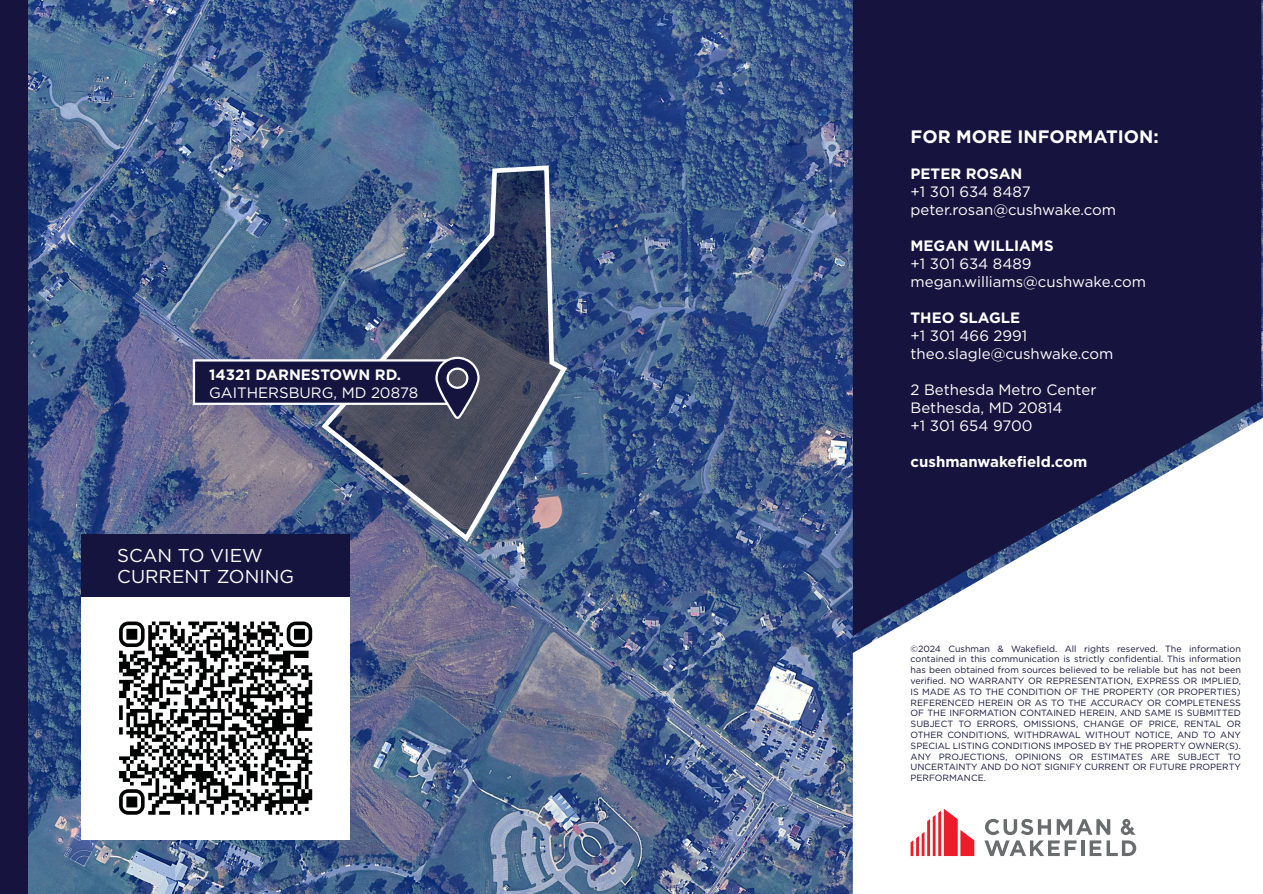
<style>
.page{position:relative;width:1263px;height:894px;background:#fff}
.page>*{position:absolute;margin:0;border:0;box-sizing:border-box;transform-origin:0 0}
.t1{font:18.6px "Gotham";color:#fff}
.t2{font:700 18px "Gotham";color:#fff}
.t3{font:15px/18px "Gotham";color:#fff}
.t4{font:700 15px "Gotham";color:#fff}
.t5{font:9px/10.8px "Gotham";color:#16143e;text-align:justify}
.s1{font-weight:700}
</style>
<div class="page">
<img style="left:27px;top:0;width:1235px;height:893px">
<div style="left:0;top:0;width:27px;height:893px;background:#16143e"></div>
<div style="left:853px;top:0;width:408px;height:417px;background:#16143e"></div>
<svg style="left:853px;top:417px;width:410px;height:476px"></svg>
<svg style="left:910px;top:808px;width:64px;height:47px"></svg>
<hr style="left:1081px;top:840px;width:3px;height:15px;background:#6a6c6d">
<svg style="left:1089px;top:840px;width:47px;height:15px"></svg>
<svg style="left:985px;top:818px;width:125px;height:16px"></svg>
<svg style="left:984px;top:840px;width:92px;height:15px"></svg>
<svg style="left:1120px;top:818px;width:15px;height:16px"></svg>
<svg style="left:81px;top:596px;width:269px;height:243px"></svg>
<div style="left:81px;top:534px;width:269px;height:62px;background:#14143e"></div>
<svg style="left:119px;top:621px;width:193px;height:25px"></svg>
<img style="left:318px;top:163px;width:252px;height:382px">
<div style="left:193px;top:359px;width:255px;height:46px;background:#14143e;border:2px solid #fff"></div>
<svg style="left:434px;top:355px;width:47px;height:65px"></svg>
<p class="t3" style="left:209px;top:365px;width:210px"><span class="s1">14321 DARNESTOWN RD.<br></span>GAITHERSBURG, MD 20878</p>
<p class="t1" style="left:117px;top:543px;width:147px">SCAN TO VIEW</p>
<p class="t1" style="left:117px;top:564px;width:178px">CURRENT ZONING</p>
<p class="t2" style="left:910px;top:124px;width:250px">FOR MORE INFORMATION:</p>
<p class="t3" style="left:910px;top:164px;width:207px"><span class="s1">PETER ROSAN<br></span>+1 301 634 8487 peter.rosan@cushwake.com</p>
<p class="t3" style="left:910px;top:236px;width:237px"><span class="s1">MEGAN WILLIAMS<br></span>+1 301 634 8489 megan.williams@cushwake.com</p>
<p class="t3" style="left:910px;top:308px;width:204px"><span class="s1">THEO SLAGLE<br></span>+1 301 466 2991 theo.slagle@cushwake.com</p>
<p class="t3" style="left:910px;top:380px;width:187px">2 Bethesda Metro Center</p>
<p class="t3" style="left:910px;top:398px;width:154px">Bethesda, MD 20814</p>
<p class="t3" style="left:910px;top:416px;width:123px">+1 301 654 9700</p>
<p class="t4" style="left:910px;top:451px;width:178px">cushmanwakefield.com</p>
<p class="t5" style="left:910px;top:642px;width:332px">©2024 Cushman &amp; Wakefield. All rights reserved. The information contained in this communication is strictly confidential. This information has been obtained from sources believed to be reliable but has not been verified. NO WARRANTY OR REPRESENTATION, EXPRESS OR IMPLIED, IS MADE AS TO THE CONDITION OF THE PROPERTY (OR PROPERTIES)<br>REFERENCED HEREIN OR AS TO THE ACCURACY OR COMPLETENESS OF THE INFORMATION CONTAINED HEREIN, AND SAME IS SUBMITTED SUBJECT TO ERRORS, OMISSIONS, CHANGE OF PRICE, RENTAL OR OTHER CONDITIONS, WITHDRAWAL WITHOUT NOTICE, AND TO ANY SPECIAL LISTING CONDITIONS IMPOSED BY THE PROPERTY OWNER(S).<br>ANY PROJECTIONS, OPINIONS OR ESTIMATES ARE SUBJECT TO UNCERTAINTY AND DO NOT SIGNIFY CURRENT OR FUTURE PROPERTY PERFORMANCE.</p>
</div>
